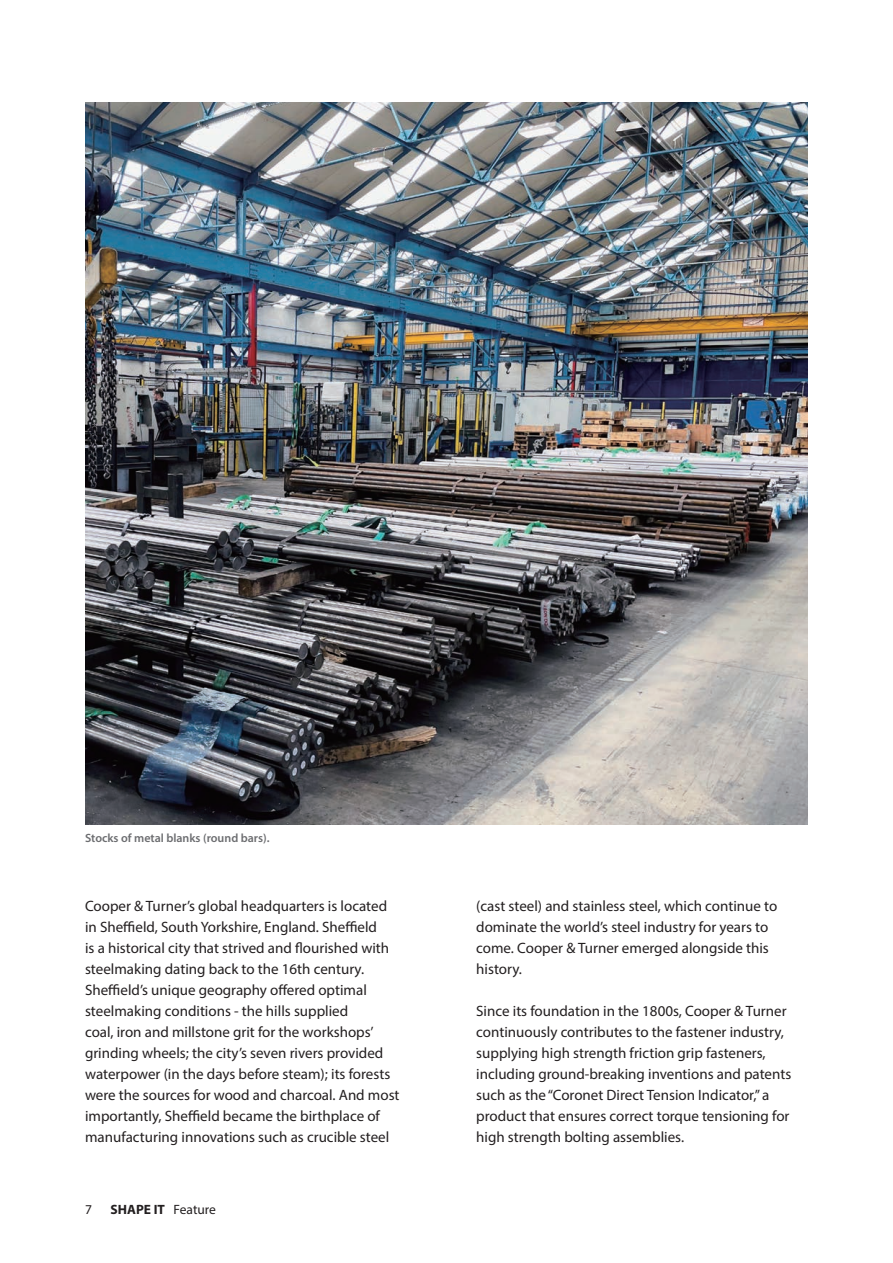
<style>
.page{position:relative;width:893px;height:1263px;background:#fff}
.page>*{position:absolute;margin:0;border:0;box-sizing:border-box;transform-origin:0 0}
.t1{font:15px/21px "Myriad Pro";color:#231f20}
.t2{font:700 13.5px "Myriad Pro";color:#231f20}
.t3{font:13.5px "Myriad Pro";color:#231f20}
.t4{font:600 12px "Myriad Pro";color:#6c6d70}
.s1{font-weight:400}
</style>
<div class="page">
<img style="left:85px;top:102px;width:723px;height:723px">
<p class="t4" style="left:85px;top:831px;width:186px">Stocks of metal blanks (round bars).</p>
<p class="t1" style="left:85px;top:895px;width:316px">Cooper &amp; Turner’s global headquarters is located in Sheffield, South Yorkshire, England. Sheffield<br>is a historical city that strived and flourished with steelmaking dating back to the 16th century.<br>Sheffield’s unique geography offered optimal steelmaking conditions - the hills supplied<br>coal, iron and millstone grit for the workshops’ grinding wheels; the city’s seven rivers provided waterpower (in the days before steam); its forests were the sources for wood and charcoal. And most importantly, Sheffield became the birthplace of manufacturing innovations such as crucible steel</p>
<p class="t1" style="left:476px;top:895px;width:303px">(cast steel) and stainless steel, which continue to dominate the world’s steel industry for years to come. Cooper &amp; Turner emerged alongside this history.</p>
<p class="t1" style="left:476px;top:1000px;width:316px">Since its foundation in the 1800s, Cooper &amp; Turner continuously contributes to the fastener industry, supplying high strength friction grip fasteners, including ground-breaking inventions and patents such as the “Coronet Direct Tension Indicator,” a product that ensures correct torque tensioning for high strength bolting assemblies.</p>
<p class="t3" style="left:85px;top:1201px;width:8px">7</p>
<p class="t2" style="left:111px;top:1200px;width:107px">SHAPE IT <span class="s1">Feature</span></p>
</div>
